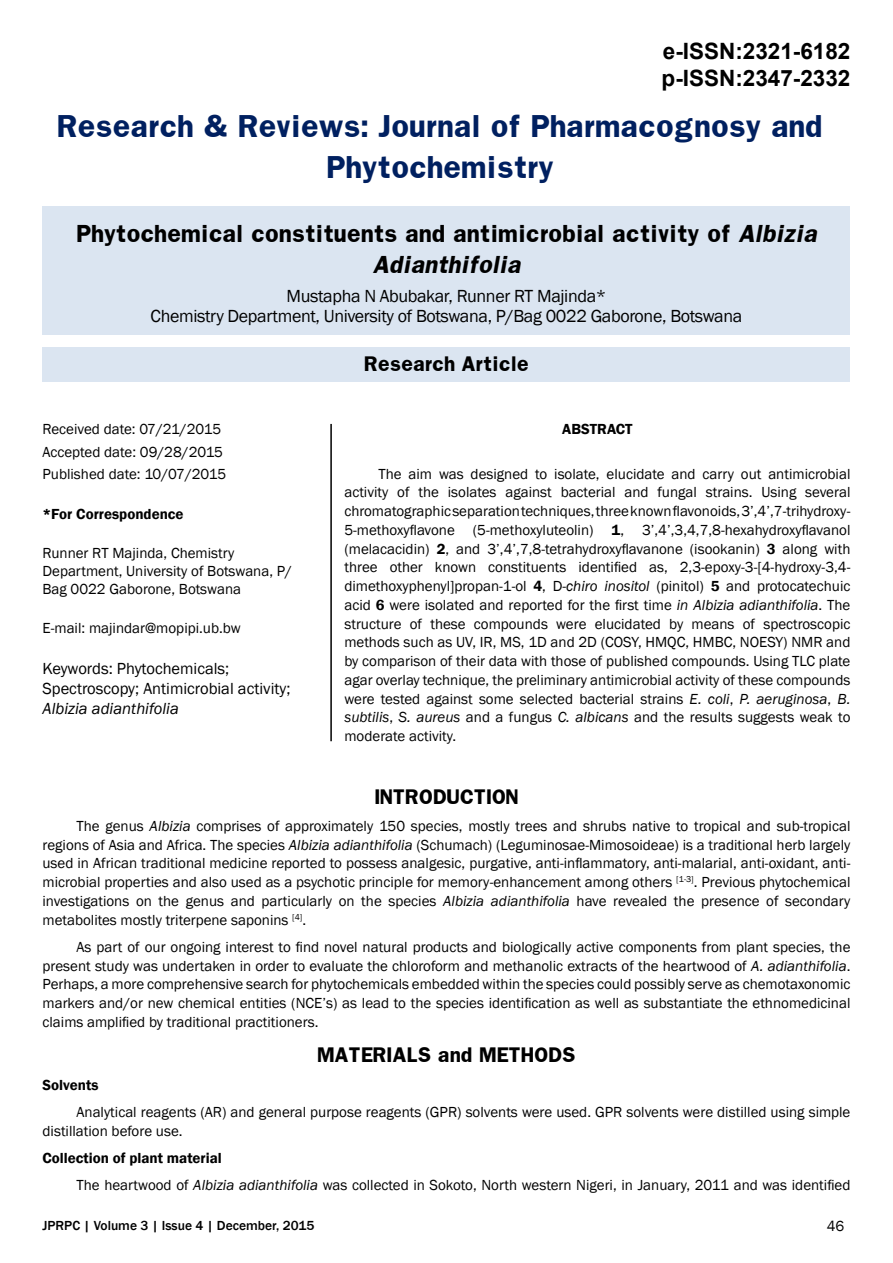
<style>
.page{position:relative;width:893px;height:1263px;background:#fff}
.page>*{position:absolute;margin:0;border:0;box-sizing:border-box;transform-origin:0 0}
.t1{font:700 27px/40.5px "Franklin";color:#002060;text-align:center}
.t2{font:700 22.5px/27px "Arial";color:#000}
.t3{font:700 21px/31.5px "Franklin";color:#000;text-align:center}
.t4{font:18px/19.8px "Franklin Gothic";letter-spacing:-.02em;color:#000;text-align:center}
.t5{font:700 18px "Franklin";color:#000}
.t6{font:16.5px/19.8px "Franklin Gothic";color:#000}
.t7{font:italic 16.5px "Franklin Gothic";color:#000}
.t8{font:15px/18.8px "Franklin Gothic";color:#000}
.t9{font:600 15px "Franklin Gothic";color:#000}
.t10{font:500 13.5px "Franklin Gothic";color:#000}
.s1{font-style:italic}
.s2{font-weight:600}
</style>
<div class="page">
<div style="left:43px;top:206px;width:807px;height:128px;background:#dbe5f1"></div>
<div style="left:43px;top:347px;width:807px;height:34px;background:#dbe5f1"></div>
<hr style="left:330px;top:424px;width:2px;height:317px;background:#000">
<h2 class="t2" style="left:662px;top:38px;width:190px">e-ISSN:2321-6182 p-ISSN:2347-2332</h2>
<h1 class="t1" style="left:57px;top:106px;width:767px">Research &amp; Reviews: Journal of Pharmacognosy and<br>Phytochemistry</h1>
<h3 class="t3" style="left:76px;top:217px;width:747px">Phytochemical constituents and antimicrobial activity of <span class="s1">Albizia<br>Adianthifolia</span></h3>
<p class="t4" style="left:151px;top:286px;width:593px">Mustapha N Abubakar, Runner RT Majinda*<br>Chemistry Department, University of Botswana, P/Bag 0022 Gaborone, Botswana</p>
<p class="t5" style="left:364px;top:351px;width:166px">Research Article</p>
<p class="t8" style="left:43px;top:418px;width:185px;line-height:22.5px">Received date: 07/21/2015<br>Accepted date: 09/28/2015<br>Published date: 10/07/2015</p>
<p class="t9" style="left:43px;top:504px;width:143px">*For Correspondence</p>
<p class="t8" style="left:43px;top:544px;width:251px;line-height:18px">Runner RT Majinda, Chemistry<br>Department, University of Botswana, P/<br>Bag 0022 Gaborone, Botswana</p>
<p class="t8" style="left:43px;top:619px;width:200px">E-mail: majindar@mopipi.ub.bw</p>
<p class="t6" style="left:43px;top:659px;width:249px">Keywords: Phytochemicals;<br>Spectroscopy; Antimicrobial activity;</p>
<p class="t7" style="left:43px;top:698px;width:138px">Albizia adianthifolia</p>
<p class="t9" style="left:562px;top:420px;width:72px">ABSTRACT</p>
<p class="t8" style="left:344px;top:465px;width:508px;text-align:justify;text-indent:34px">The aim was designed to isolate, elucidate and carry out antimicrobial activity of the isolates against bacterial and fungal strains. Using several chromatographic separation techniques, three known flavonoids, 3’,4’,7-trihydroxy-5-methoxyflavone (5-methoxyluteolin) <span class="s2">1</span>, 3’,4’,3,4,7,8-hexahydroxyflavanol (melacacidin) <span class="s2">2</span>, and 3’,4’,7,8-tetrahydroxyflavanone (isookanin) <span class="s2">3</span> along with three other known constituents identified as, 2,3-epoxy-3-[4-hydroxy-3,4- dimethoxyphenyl]propan-1-ol <span class="s2">4</span>, D-<span class="s1">chiro inositol</span> (pinitol) <span class="s2">5</span> and protocatechuic acid <span class="s2">6</span> were isolated and reported for the first time <span class="s1">in Albizia adianthifolia</span>. The structure of these compounds were elucidated by means of spectroscopic methods such as UV, IR, MS, 1D and 2D (COSY, HMQC, HMBC, NOESY) NMR and by comparison of their data with those of published compounds. Using TLC plate agar overlay technique, the preliminary antimicrobial activity of these compounds were tested against some selected bacterial strains <span class="s1">E. coli</span>, <span class="s1">P. aeruginosa</span>, <span class="s1">B. subtilis</span>, <span class="s1">S. aureus</span> and a fungus <span class="s1">C. albicans</span> and the results suggests weak to moderate activity.</p>
<p class="t5" style="left:374px;top:784px;width:146px">INTRODUCTION</p>
<p class="t8" style="left:43px;top:817px;width:809px;text-align:justify;text-indent:34px">The genus <span class="s1">Albizia</span> comprises of approximately 150 species, mostly trees and shrubs native to tropical and sub-tropical regions of Asia and Africa. The species <span class="s1">Albizia adianthifolia</span> (Schumach) (Leguminosae-Mimosoideae) is a traditional herb largely used in African traditional medicine reported to possess analgesic, purgative, anti-inflammatory, anti-malarial, anti-oxidant, anti&shy;microbial properties and also used as a psychotic principle for memory-enhancement among others <sup>[1-3]</sup>. Previous phytochemical investigations on the genus and particularly on the species <span class="s1">Albizia adianthifolia</span> have revealed the presence of secondary metabolites mostly triterpene saponins <sup>[4]</sup>.</p>
<p class="t8" style="left:43px;top:938px;width:809px;text-align:justify;text-indent:34px">As part of our ongoing interest to find novel natural products and biologically active components from plant species, the present study was undertaken in order to evaluate the chloroform and methanolic extracts of the heartwood of <span class="s1">A. adianthifolia</span>.<br>Perhaps, a more comprehensive search for phytochemicals embedded within the species could possibly serve as chemotaxonomic markers and/or new chemical entities (NCE’s) as lead to the species identification as well as substantiate the ethnomedicinal claims amplified by traditional practitioners.</p>
<p class="t5" style="left:317px;top:1042px;width:260px">MATERIALS and METHODS</p>
<p class="t9" style="left:43px;top:1075px;width:57px">Solvents</p>
<p class="t8" style="left:43px;top:1103px;width:809px;text-indent:34px">Analytical reagents (AR) and general purpose reagents (GPR) solvents were used. GPR solvents were distilled using simple distillation before use.</p>
<p class="t8" style="left:77px;top:1144px;width:775px;line-height:27.3px;text-indent:-34px"><span class="s2">Collection of plant material<br></span>The heartwood of <span class="s1">Albizia adianthifolia</span> was collected in Sokoto, North western Nigeri, in January, 2011 and was identified</p>
<p class="t10" style="left:43px;top:1217px;width:273px">JPRPC | Volume 3 | Issue 4 | December, 2015</p>
<p class="t8" style="left:827px;top:1217px;width:19px">46</p>
</div>
